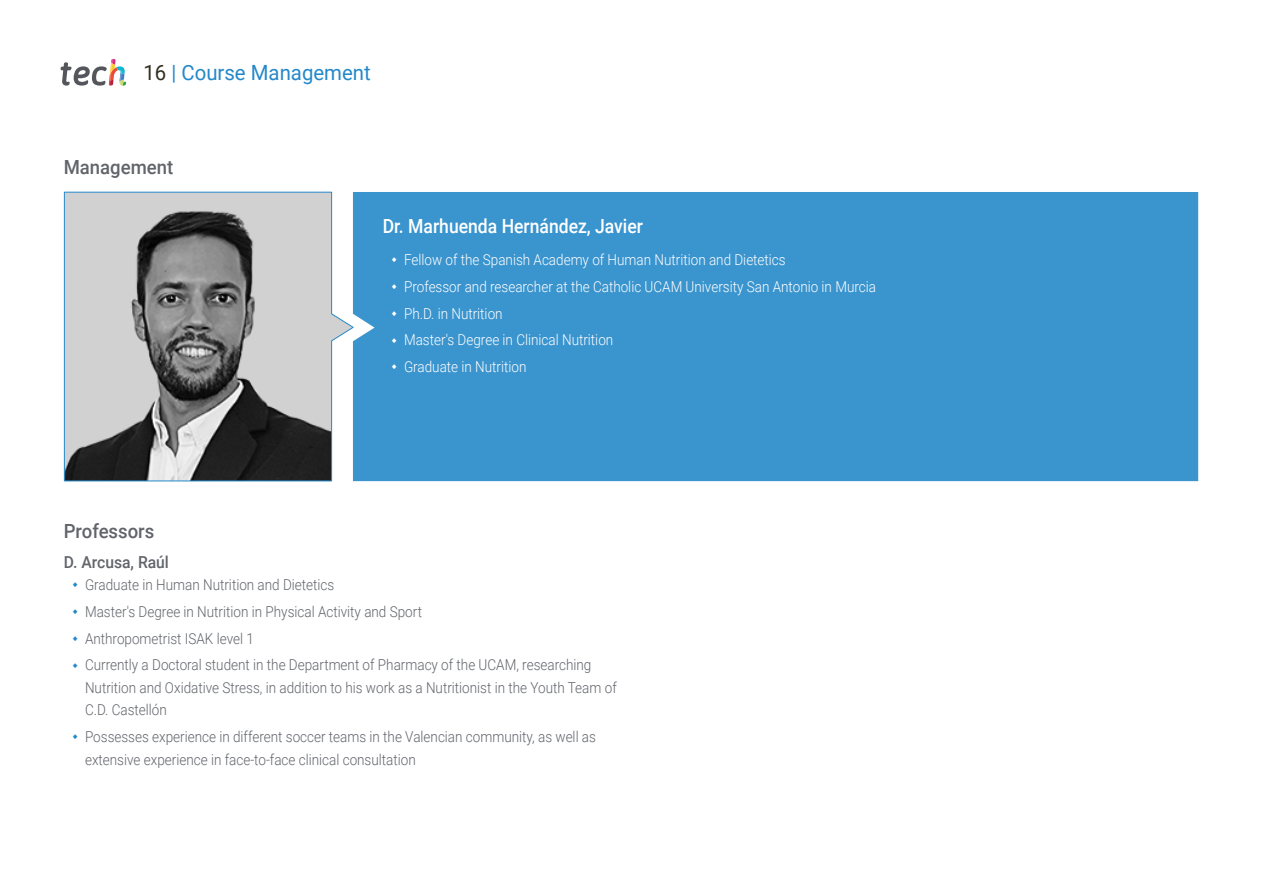
<style>
.page{position:relative;width:1263px;height:893px;background:#fff}
.page>*{position:absolute;margin:0;border:0;box-sizing:border-box;transform-origin:0 0}
.t1{font:21px "Roboto";color:#2488c9}
.t2{font:500 19.5px "Roboto";color:#fff;scale:.9 1}
.t3{font:500 19.5px "Roboto";color:#61646a;scale:.95 1}
.t4{font:500 16.5px "Roboto";color:#61646a;scale:.95 1}
.t5{font:300 15px/26.7px "Roboto";color:#61646a;scale:.9 1}
.t6{font:300 15px/26.7px "Roboto";color:#fff;scale:.9 1}
.s1{color:#312e20}
</style>
<div class="page">
<svg style="left:61px;top:59px;width:65px;height:27px"></svg>
<div style="left:354px;top:192px;width:844px;height:289px;background:#3a94ce"></div>
<svg style="left:64px;top:192px;width:290px;height:289px;background:#9a9da0"></svg>
<svg style="left:392px;top:257px;width:5px;height:5px"></svg>
<svg style="left:392px;top:284px;width:5px;height:5px"></svg>
<svg style="left:392px;top:311px;width:5px;height:5px"></svg>
<svg style="left:392px;top:338px;width:5px;height:5px"></svg>
<svg style="left:392px;top:364px;width:5px;height:5px"></svg>
<h1 class="t1" style="left:144px;top:57px;width:229px"><span class="s1">16</span> | Course Management</h1>
<h2 class="t3" style="left:64px;top:154px;width:117px">Management</h2>
<h2 class="t3" style="left:64px;top:518px;width:97px">Professors</h2>
<h2 class="t2" style="left:383px;top:213px;width:291px">Dr. Marhuenda Hernández, Javier</h2>
<p class="t6" style="left:404px;top:246px;width:526px">Fellow of the Spanish Academy of Human Nutrition and Dietetics<br>Professor and researcher at the Catholic UCAM University San Antonio in Murcia Ph.D. in Nutrition<br>Master's Degree in Clinical Nutrition<br>Graduate in Nutrition</p>
<p class="t4" style="left:64px;top:550px;width:112px">D. Arcusa, Raúl</p>
<p class="t5" style="left:85px;top:571px;width:564px">Graduate in Human Nutrition and Dietetics<br>Master's Degree in Nutrition in Physical Activity and Sport<br>Anthropometrist ISAK level 1<br>Currently a Doctoral student in the Department of Pharmacy of the UCAM, researching</p>
<p class="t5" style="left:85px;top:676px;width:592px;line-height:22.5px">Nutrition and Oxidative Stress, in addition to his work as a Nutritionist in the Youth Team of<br>C.D. Castellón</p>
<p class="t5" style="left:85px;top:725px;width:569px;line-height:22.5px">Possesses experience in different soccer teams in the Valencian community, as well as extensive experience in face-to-face clinical consultation</p>
</div>
